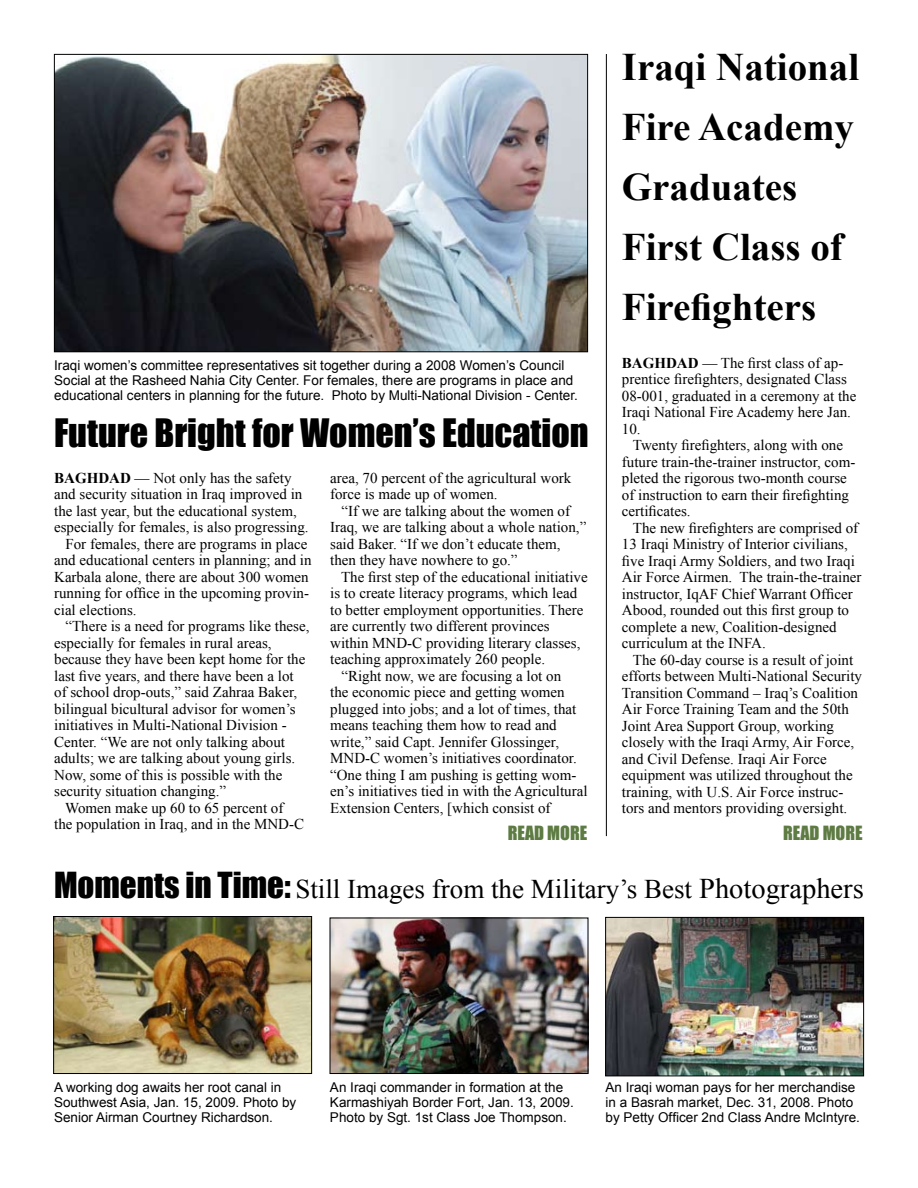
<style>
.page{position:relative;width:918px;height:1188px;background:#fff}
.page>*{position:absolute;margin:0;border:0;box-sizing:border-box;transform-origin:0 0}
.t1{font:700 39px/60px "Times New Roman";color:#000}
.t2{font:36px "Impact";color:#000}
.t3{font:27px "Times New Roman";color:#000}
.t4{font:18px "Impact";color:#5d7b42}
.t5{font:15px/16.5px "Times New Roman";color:#000}
.t6{font:13.5px/15px "Arial";color:#000}
.s1{font-weight:700}
.s2{font-family:"Impact";font-size:33px}
.s3{font-size:28.5px}
</style>
<div class="page">
<img style="left:607px;top:919px;width:255px;height:155px">
<div style="left:605px;top:917px;width:259px;height:159px;border:1px solid #000"></div>
<img style="left:55px;top:918px;width:255px;height:154px">
<div style="left:53px;top:916px;width:259px;height:158px;border:1px solid #000"></div>
<img style="left:332px;top:920px;width:254px;height:152px">
<div style="left:330px;top:918px;width:258px;height:156px;border:1px solid #000"></div>
<hr style="left:606px;top:54px;width:1px;height:782px;background:#000">
<img style="left:56px;top:56px;width:530px;height:294px">
<div style="left:54px;top:54px;width:534px;height:298px;border:1px solid #000"></div>
<p class="t6" style="left:54px;top:358px;width:525px">Iraqi women’s committee representatives sit together during a 2008 Women’s Council<br>Social at the Rasheed Nahia City Center. For females, there are programs in place and educational centers in planning for the future. Photo by Multi-National Division - Center.</p>
<h2 class="t2" style="left:54px;top:405px;width:536px">Future Bright for Women’s Education</h2>
<p class="t5" style="left:54px;top:469px;width:239px"><span class="s1">BAGHDAD</span> — Not only has the safety</p>
<p class="t5" style="left:54px;top:486px;width:250px">and security situation in Iraq improved in</p>
<p class="t5" style="left:54px;top:502px;width:244px">the last year, but the educational system,</p>
<p class="t5" style="left:54px;top:519px;width:256px">especially for females, is also progressing.</p>
<p class="t5" style="left:65px;top:535px;width:244px">For females, there are programs in place</p>
<p class="t5" style="left:54px;top:552px;width:259px">and educational centers in planning; and in</p>
<p class="t5" style="left:54px;top:568px;width:256px">Karbala alone, there are about 300 women</p>
<p class="t5" style="left:54px;top:585px;width:256px">running for office in the upcoming provin-</p>
<p class="t5" style="left:54px;top:601px;width:84px">cial elections.</p>
<p class="t5" style="left:65px;top:618px;width:246px">“There is a need for programs like these,</p>
<p class="t5" style="left:54px;top:634px;width:219px">especially for females in rural areas,</p>
<p class="t5" style="left:54px;top:651px;width:253px">because they have been kept home for the</p>
<p class="t5" style="left:54px;top:667px;width:241px">last five years, and there have been a lot</p>
<p class="t5" style="left:54px;top:684px;width:245px">of school drop-outs,” said Zahraa Baker,</p>
<p class="t5" style="left:54px;top:700px;width:243px">bilingual bicultural advisor for women’s</p>
<p class="t5" style="left:54px;top:717px;width:234px">initiatives in Multi-National Division -</p>
<p class="t5" style="left:54px;top:733px;width:232px">Center. “We are not only talking about</p>
<p class="t5" style="left:54px;top:750px;width:243px">adults; we are talking about young girls.</p>
<p class="t5" style="left:54px;top:766px;width:230px">Now, some of this is possible with the</p>
<p class="t5" style="left:54px;top:783px;width:174px">security situation changing.”</p>
<p class="t5" style="left:65px;top:799px;width:220px">Women make up 60 to 65 percent of</p>
<p class="t5" style="left:54px;top:816px;width:251px">the population in Iraq, and in the MND-C</p>
<p class="t5" style="left:330px;top:469px;width:243px">area, 70 percent of the agricultural work force is made up of women.</p>
<p class="t5" style="left:330px;top:502px;width:258px;text-indent:11px">“If we are talking about the women of Iraq, we are talking about a whole nation,” said Baker. “If we don’t educate them, then they have nowhere to go.”</p>
<p class="t5" style="left:341px;top:568px;width:248px">The first step of the educational initiative</p>
<p class="t5" style="left:330px;top:585px;width:249px">is to create literacy programs, which lead</p>
<p class="t5" style="left:330px;top:601px;width:255px">to better employment opportunities. There</p>
<p class="t5" style="left:330px;top:618px;width:221px">are currently two different provinces</p>
<p class="t5" style="left:330px;top:634px;width:252px">within MND-C providing literary classes,</p>
<p class="t5" style="left:330px;top:651px;width:216px">teaching approximately 260 people.</p>
<p class="t5" style="left:341px;top:667px;width:221px">“Right now, we are focusing a lot on</p>
<p class="t5" style="left:330px;top:684px;width:236px">the economic piece and getting women</p>
<p class="t5" style="left:330px;top:700px;width:248px">plugged into jobs; and a lot of times, that</p>
<p class="t5" style="left:330px;top:717px;width:228px">means teaching them how to read and</p>
<p class="t5" style="left:330px;top:733px;width:230px">write,” said Capt. Jennifer Glossinger,</p>
<p class="t5" style="left:330px;top:750px;width:248px">MND-C women’s initiatives coordinator.</p>
<p class="t5" style="left:330px;top:766px;width:248px">“One thing I am pushing is getting wom-</p>
<p class="t5" style="left:330px;top:783px;width:259px">en’s initiatives tied in with the Agricultural</p>
<p class="t5" style="left:330px;top:799px;width:222px">Extension Centers, [which consist of</p>
<p class="t4" style="left:508px;top:819px;width:81px">READ MORE</p>
<h1 class="t1" style="left:622px;top:36px;width:239px">Iraqi National<br>Fire Academy<br>Graduates<br>First Class of<br>Firefighters</h1>
<p class="t5" style="left:622px;top:354px;width:236px"><span class="s1">BAGHDAD</span> — The first class of ap&shy;prentice firefighters, designated Class<br>08-001, graduated in a ceremony at the<br>Iraqi National Fire Academy here Jan.<br>10.</p>
<p class="t5" style="left:622px;top:437px;width:235px;text-indent:11px">Twenty firefighters, along with one future train-the-trainer instructor, com&shy;pleted the rigorous two-month course of instruction to earn their firefighting certificates.</p>
<p class="t5" style="left:622px;top:519px;width:241px;text-indent:11px">The new firefighters are comprised of 13 Iraqi Ministry of Interior civilians, five Iraqi Army Soldiers, and two Iraqi Air Force Airmen. The train-the-trainer instructor, IqAF Chief Warrant Officer Abood, rounded out this first group to complete a new, Coalition-designed curriculum at the INFA.</p>
<p class="t5" style="left:622px;top:651px;width:242px;text-indent:11px">The 60-day course is a result of joint efforts between Multi-National Security Transition Command – Iraq’s Coalition Air Force Training Team and the 50th Joint Area Support Group, working closely with the Iraqi Army, Air Force, and Civil Defense. Iraqi Air Force equipment was utilized throughout the training, with U.S. Air Force instruc&shy;tors and mentors providing oversight.</p>
<p class="t4" style="left:783px;top:819px;width:81px">READ MORE</p>
<h3 class="t3" style="left:54px;top:871px;width:811px"><span class="s2">Moments in Time:</span> Still Images from the Military’s Best <span class="s3">Photographers</span></h3>
<p class="t6" style="left:54px;top:1080px;width:244px">A working dog awaits her root canal in<br>Southwest Asia, Jan. 15, 2009. Photo by<br>Senior Airman Courtney Richardson.</p>
<p class="t6" style="left:330px;top:1080px;width:245px">An Iraqi commander in formation at the<br>Karmashiyah Border Fort, Jan. 13, 2009.<br>Photo by Sgt. 1st Class Joe Thompson.</p>
<p class="t6" style="left:606px;top:1080px;width:256px">An Iraqi woman pays for her merchandise in a Basrah market, Dec. 31, 2008. Photo by Petty Officer 2nd Class Andre McIntyre.</p>
</div>
